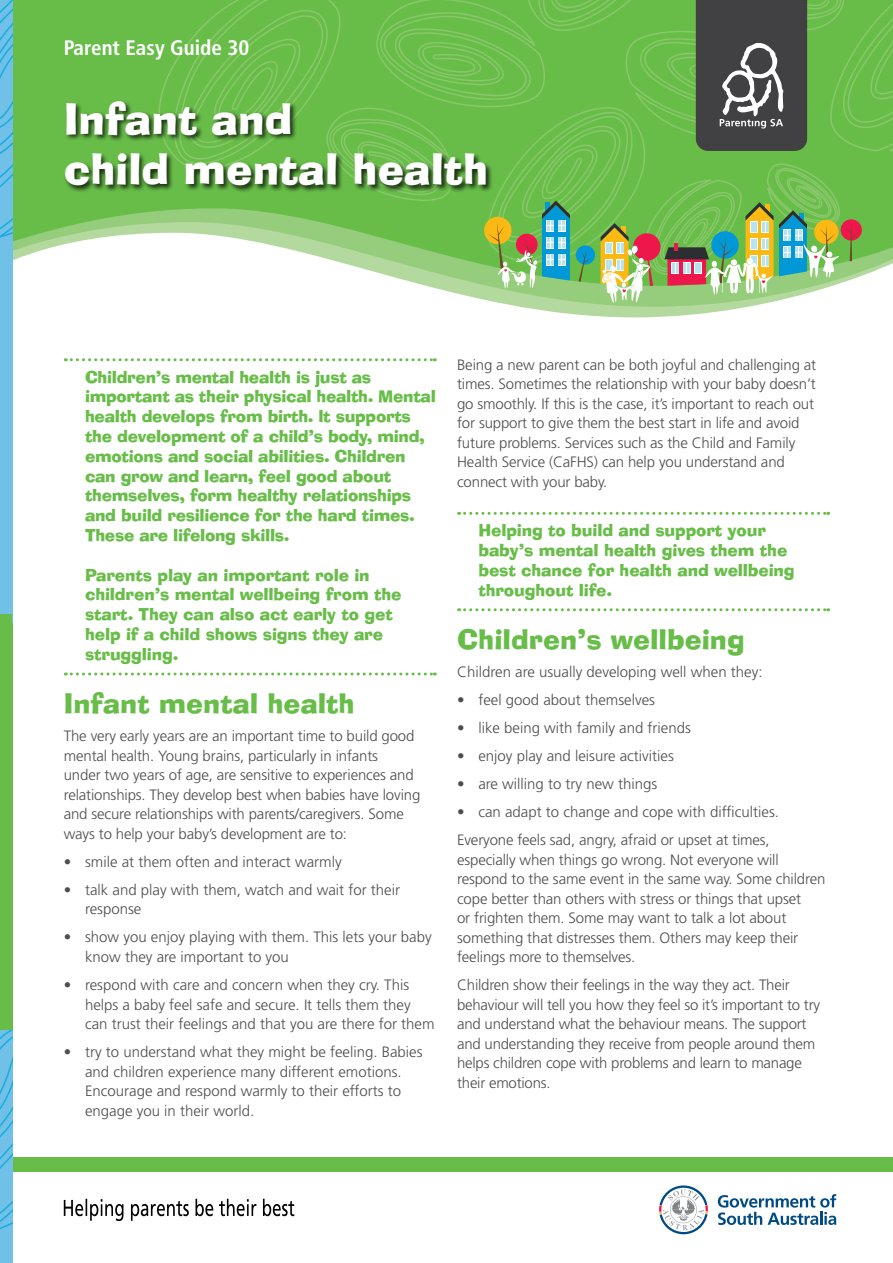
<style>
.page{position:relative;width:893px;height:1263px;background:#fff}
.page>*{position:absolute;margin:0;border:0;box-sizing:border-box;transform-origin:0 0}
.t1{font:42px/50.4px "Ad Lib BT";color:#fff}
.t2{font:27px "Ad Lib BT";color:#68bd49}
.t3{font:700 condensed 21px "Frutiger LT Std";color:#fff}
.t4{font:16.5px/19.8px "Ad Lib BT";letter-spacing:-.02em;color:#68bd49}
.t5{font:300 15px/19.5px "Frutiger LT Std";letter-spacing:-.01em;color:#4d4d4f}
</style>
<div class="page">
<svg style="left:522px;top:307px;width:224px;height:10px;fill:#b3d99e"></svg>
<svg style="left:501px;top:303px;width:265px;height:4px"></svg>
<svg style="left:13px;top:0;width:120px;height:261px;background:#79c45d"></svg>
<svg style="left:133px;top:0;width:760px;height:303px;background:#80bb68"></svg>
<svg style="left:64px;top:1199px;width:230px;height:22px"></svg>
<svg style="left:718px;top:1194px;width:118px;height:31px"></svg>
<svg style="left:659px;top:1185px;width:49px;height:49px"></svg>
<div style="left:0;top:1157px;width:893px;height:14px;background:#68bd49"></div>
<div style="left:0;top:0;width:13px;height:1263px;background:#71c0e7"></div>
<div style="left:0;top:615px;width:12px;height:93px;background:#68bd49"></div>
<svg style="left:0;top:0;width:13px;height:238px"></svg>
<svg style="left:0;top:1029px;width:13px;height:200px"></svg>
<div style="left:0;top:623px;width:13px;height:406px;background:#68bd49"></div>
<div style="left:64px;top:100px;width:429px;height:93px;background:#000;opacity:.75"></div>
<svg style="left:65px;top:358px;width:370px;height:3px"></svg>
<svg style="left:65px;top:672px;width:370px;height:3px"></svg>
<svg style="left:459px;top:512px;width:370px;height:3px"></svg>
<svg style="left:459px;top:608px;width:370px;height:3px"></svg>
<h3 class="t3" style="left:64px;top:36px;width:187px">Parent Easy Guide 30</h3>
<h1 class="t1" style="left:64px;top:93px;width:426px">Infant and<br>child mental health</h1>
<p class="t4" style="left:85px;top:367px;width:352px">Children’s mental health is just as important as their physical health. Mental health develops from birth. lt supports the development of a child’s body, mind, emotions and social abilities. Children can grow and learn, feel good about themselves, form healthy relationships and build resilience for the hard times.<br>These are lifelong skills.</p>
<p class="t4" style="left:85px;top:565px;width:318px">Parents play an important role in children’s mental wellbeing from the start. They can also act early to get help if a child shows signs they are struggling.</p>
<h2 class="t2" style="left:64px;top:687px;width:292px">Infant mental health</h2>
<p class="t5" style="left:64px;top:727px;width:358px">The very early years are an important time to build good mental health. Young brains, particularly in infants<br>under two years of age, are sensitive to experiences and relationships. They develop best when babies have loving and secure relationships with parents/caregivers. Some ways to help your baby’s development are to:</p>
<p class="t5" style="left:64px;top:852px;width:279px">• smile at them often and interact warmly</p>
<p class="t5" style="left:85px;top:880px;width:317px;text-indent:-21px">• talk and play with them, watch and wait for their response</p>
<p class="t5" style="left:85px;top:928px;width:348px;text-indent:-21px">• show you enjoy playing with them. This lets your baby know they are important to you</p>
<p class="t5" style="left:85px;top:975px;width:351px;text-indent:-21px">• respond with care and concern when they cry. This helps a baby feel safe and secure. It tells them they can trust their feelings and that you are there for them</p>
<p class="t5" style="left:85px;top:1042px;width:339px;text-indent:-21px">• try to understand what they might be feeling. Babies and children experience many different emotions.<br>Encourage and respond warmly to their efforts to engage you in their world.</p>
<p class="t5" style="left:457px;top:355px;width:361px">Being a new parent can be both joyful and challenging at times. Sometimes the relationship with your baby doesn’t go smoothly. If this is the case, it’s important to reach out for support to give them the best start in life and avoid future problems. Services such as the Child and Family Health Service (CaFHS) can help you understand and connect with your baby.</p>
<p class="t4" style="left:478px;top:520px;width:318px">Helping to build and support your baby’s mental health gives them the best chance for health and wellbeing throughout life.</p>
<h2 class="t2" style="left:457px;top:622px;width:289px">Children’s wellbeing</h2>
<p class="t5" style="left:457px;top:662px;width:307px">Children are usually developing well when they:</p>
<p class="t5" style="left:457px;top:690px;width:199px">• feel good about themselves</p>
<p class="t5" style="left:457px;top:718px;width:235px">• like being with family and friends</p>
<p class="t5" style="left:457px;top:746px;width:218px">• enjoy play and leisure activities</p>
<p class="t5" style="left:457px;top:774px;width:202px">• are willing to try new things</p>
<p class="t5" style="left:457px;top:798px;width:323px;line-height:28px">• can adapt to change and cope with difficulties.<br>Everyone feels sad, angry, afraid or upset at times,</p>
<p class="t5" style="left:457px;top:850px;width:370px">especially when things go wrong. Not everyone will respond to the same event in the same way. Some children cope better than others with stress or things that upset<br>or frighten them. Some may want to talk a lot about something that distresses them. Others may keep their feelings more to themselves.</p>
<p class="t5" style="left:457px;top:975px;width:364px">Children show their feelings in the way they act. Their behaviour will tell you how they feel so it’s important to try and understand what the behaviour means. The support and understanding they receive from people around them helps children cope with problems and learn to manage their emotions.</p>
</div>
